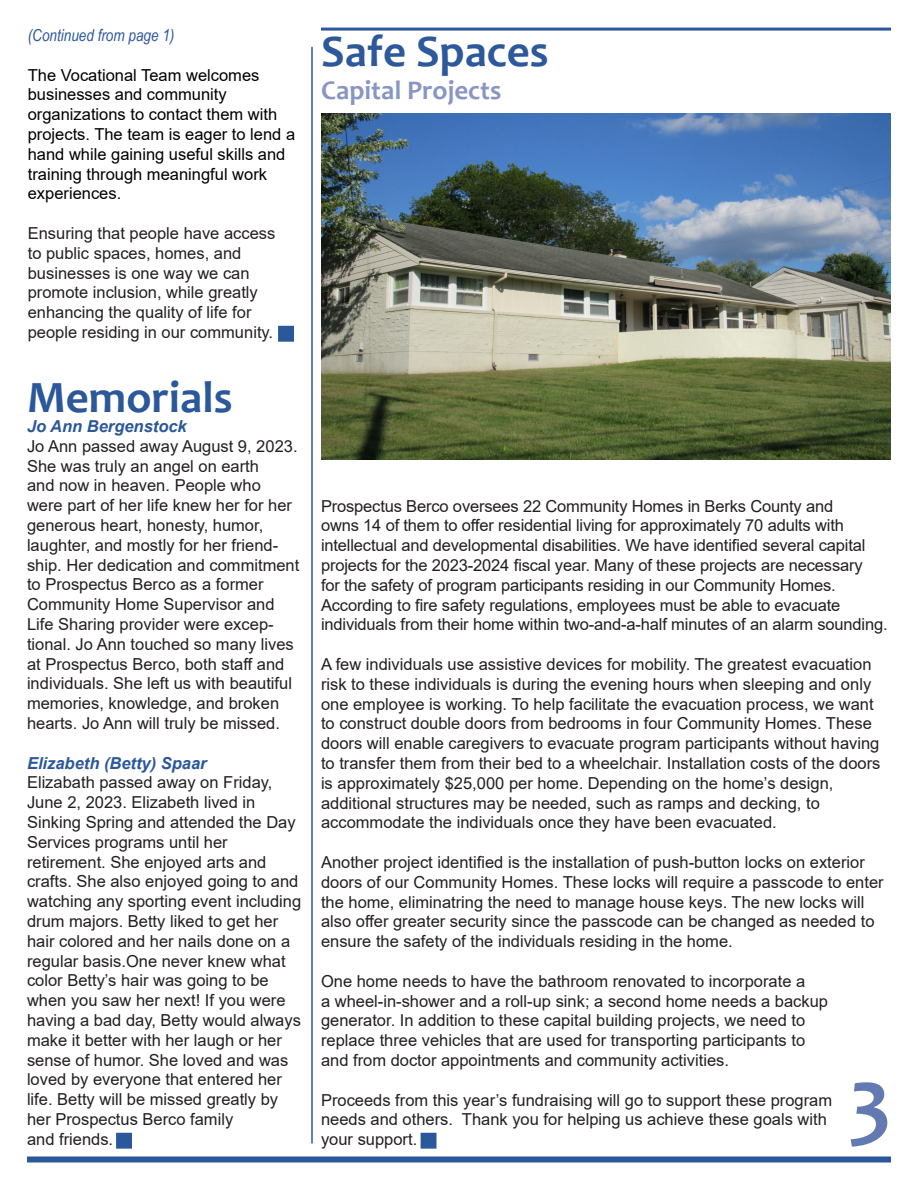
<style>
.page{position:relative;width:918px;height:1188px;background:#fff}
.page>*{position:absolute;margin:0;border:0;box-sizing:border-box;transform-origin:0 0}
.t1{font:700 90px "Candara";color:#6379b2}
.t2{font:700 45px "Candara";color:#2d589c}
.t3{font:700 45px "Candara";color:#2b579b}
.t4{font:700 27px "Candara";color:#8996c4}
.t5{font:16.5px/19.8px "Arial";color:#231f20}
.t6{font:16.5px/19.8px "Arial";color:#000}
.t7{font:italic 700 16.5px "Arial";color:#2b579b}
.t8{font:italic 16.5px "Arial Narrow";color:#2b579b}
.s1{font-weight:700;font-style:italic;color:#2b579b}
</style>
<div class="page">
<div style="left:27px;top:1156px;width:864px;height:6px;background:#2b579b"></div>
<hr style="left:321px;top:28px;width:570px;height:3px;background:#2b579b">
<img style="left:321px;top:113px;width:570px;height:346px">
<hr style="left:311px;top:47px;width:2px;height:1096px;background:#2b579b">
<div style="left:278px;top:326px;width:16px;height:16px;background:#2b579b;border:2px solid #2b579b"></div>
<div style="left:116px;top:1133px;width:16px;height:16px;background:#2b579b;border:2px solid #2b579b"></div>
<div style="left:421px;top:1133px;width:15px;height:16px;background:#2b579b"></div>
<p class="t8" style="left:28px;top:24px;width:148px">(Continued from page 1)</p>
<p class="t6" style="left:28px;top:65px;width:233px">The Vocational Team welcomes</p>
<p class="t6" style="left:28px;top:85px;width:269px">businesses and community organizations to contact them with projects. The team is eager to lend a hand while gaining useful skills and training through meaningful work experiences.</p>
<p class="t5" style="left:28px;top:223px;width:249px">Ensuring that people have access</p>
<p class="t5" style="left:28px;top:243px;width:215px">to public spaces, homes, and</p>
<p class="t5" style="left:28px;top:263px;width:247px">businesses is one way we can promote inclusion, while greatly enhancing the quality of life for people residing in our community.</p>
<p class="t3" style="left:27px;top:369px;width:207px">Memorials</p>
<p class="t5" style="left:27px;top:416px;width:272px"><span class="s1">Jo Ann Bergenstock<br></span>Jo Ann passed away August 9, 2023.<br>She was truly an angel on earth</p>
<p class="t5" style="left:27px;top:476px;width:235px">and now in heaven. People who</p>
<p class="t5" style="left:27px;top:495px;width:267px">were part of her life knew her for her</p>
<p class="t5" style="left:27px;top:515px;width:274px">generous heart, honesty, humor, laughter, and mostly for her friend&shy;ship. Her dedication and commitment to Prospectus Berco as a former Community Home Supervisor and Life Sharing provider were excep&shy;tional. Jo Ann touched so many lives at Prospectus Berco, both staff and individuals. She left us with beautiful memories, knowledge, and broken hearts. Jo Ann will truly be missed.</p>
<p class="t7" style="left:27px;top:752px;width:181px">Elizabeth (Betty) Spaar</p>
<p class="t5" style="left:27px;top:773px;width:247px">Elizabath passed away on Friday,<br>June 2, 2023. Elizabeth lived in</p>
<p class="t5" style="left:27px;top:812px;width:270px">Sinking Spring and attended the Day<br>Services programs until her</p>
<p class="t5" style="left:27px;top:852px;width:276px">retirement. She enjoyed arts and crafts. She also enjoyed going to and watching any sporting event including drum majors. Betty liked to get her hair colored and her nails done on a regular basis.One never knew what color Betty’s hair was going to be when you saw her next! If you were having a bad day, Betty would always make it better with her laugh or her sense of humor. She loved and was loved by everyone that entered her life. Betty will be missed greatly by</p>
<p class="t5" style="left:27px;top:1109px;width:208px">her Prospectus Berco family</p>
<p class="t5" style="left:27px;top:1129px;width:88px">and friends.</p>
<p class="t2" style="left:321px;top:24px;width:229px">Safe Spaces</p>
<p class="t4" style="left:321px;top:73px;width:182px">Capital Projects</p>
<p class="t5" style="left:321px;top:496px;width:514px">Prospectus Berco oversees 22 Community Homes in Berks County and</p>
<p class="t5" style="left:321px;top:516px;width:546px">owns 14 of them to offer residential living for approximately 70 adults with intellectual and developmental disabilities. We have identified several capital projects for the 2023-2024 fiscal year. Many of these projects are necessary for the safety of program participants residing in our Community Homes.<br>According to fire safety regulations, employees must be able to evacuate</p>
<p class="t5" style="left:321px;top:615px;width:568px">individuals from their home within two-and-a-half minutes of an alarm sounding.</p>
<p class="t5" style="left:321px;top:654px;width:561px">A few individuals use assistive devices for mobility. The greatest evacuation risk to these individuals is during the evening hours when sleeping and only one employee is working. To help facilitate the evacuation process, we want to construct double doors from bedrooms in four Community Homes. These doors will enable caregivers to evacuate program participants without having to transfer them from their bed to a wheelchair. Installation costs of the doors is approximately $25,000 per home. Depending on the home’s design, additional structures may be needed, such as ramps and decking, to accommodate the individuals once they have been evacuated.</p>
<p class="t5" style="left:321px;top:852px;width:564px">Another project identified is the installation of push-button locks on exterior doors of our Community Homes. These locks will require a passcode to enter the home, eliminatring the need to manage house keys. The new locks will also offer greater security since the passcode can be changed as needed to ensure the safety of the individuals residing in the home.</p>
<p class="t5" style="left:321px;top:971px;width:486px">One home needs to have the bathroom renovated to incorporate a</p>
<p class="t5" style="left:321px;top:991px;width:509px">a wheel-in-shower and a roll-up sink; a second home needs a backup generator. In addition to these capital building projects, we need to replace three vehicles that are used for transporting participants to and from doctor appointments and community activities.</p>
<p class="t5" style="left:321px;top:1090px;width:513px">Proceeds from this year’s fundraising will go to support these program needs and others. Thank you for helping us achieve these goals with your support.</p>
<p class="t1" style="left:849px;top:1043px;width:44px">3</p>
</div>
